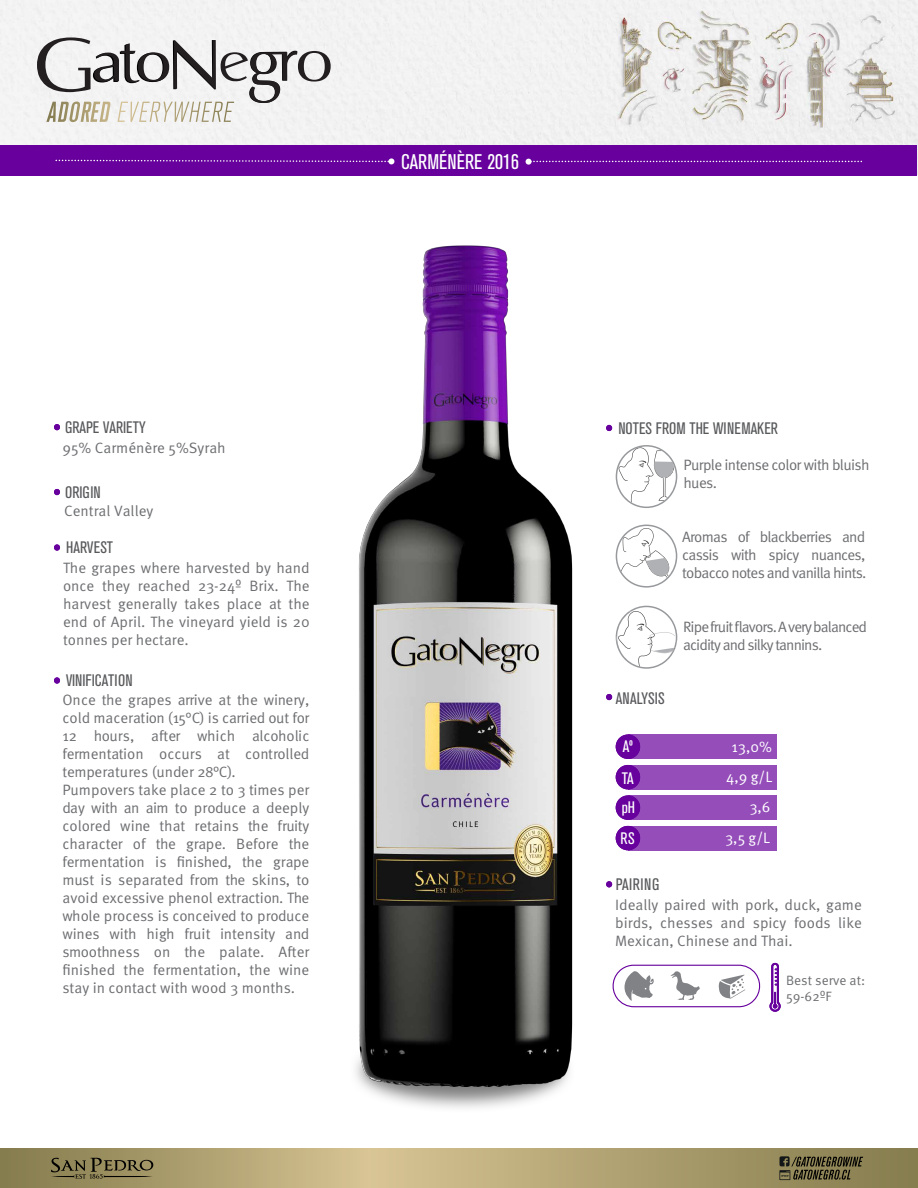
<style>
.page{position:relative;width:918px;height:1188px;background:#fff}
.page>*{position:absolute;margin:0;border:0;box-sizing:border-box;transform-origin:0 0}
.t1{font:condensed 21px "Akzidenz Grotesk BE";color:#fff}
.t2{font:condensed 16.5px "Akzidenz Grotesk BE";color:#58595b}
.t3{font:condensed 16.5px "Akzidenz Grotesk BE";letter-spacing:.02em;color:#58595b}
.t4{font:condensed 16.5px/31.5px "Akzidenz Grotesk BE";color:#fff}
.t5{font:condensed 16.5px "Akzidenz Grotesk BE";letter-spacing:.03em;color:#58595b}
.t6{font:15px/18px "Meta Pro";color:#6d6e71;text-align:justify}
.t7{font:15px/18px "Meta Pro";letter-spacing:-.06em;color:#6d6e71}
.t8{font:15px/18px "Meta Pro";letter-spacing:-.04em;color:#6d6e71}
.t9{font:15px/30.5px "Meta Pro";color:#fff;text-align:right}
.t10{font:13.5px/16.2px "Meta Pro";color:#6d6e71}
</style>
<div class="page">
<img style="left:0;top:0;width:918px;height:175px">
<svg style="left:0;top:1148px;width:918px;height:40px"></svg>
<svg style="left:51px;top:1158px;width:102px;height:21px"></svg>
<svg style="left:779px;top:1156px;width:84px;height:24px"></svg>
<svg style="left:54px;top:489px;width:6px;height:6px"></svg>
<svg style="left:365px;top:1088px;width:194px;height:20px"></svg>
<div style="left:54px;top:544px;width:6px;height:7px;background:#67009c;border-radius:3px"></div>
<div style="left:54px;top:677px;width:6px;height:7px;background:#67009c;border-radius:3px"></div>
<svg style="left:606px;top:425px;width:6px;height:6px"></svg>
<svg style="left:606px;top:694px;width:6px;height:6px"></svg>
<svg style="left:606px;top:881px;width:6px;height:6px"></svg>
<svg style="left:616px;top:445px;width:61px;height:63px"></svg>
<svg style="left:616px;top:525px;width:61px;height:63px"></svg>
<div style="left:616px;top:734px;width:24px;height:25px;background:#67009c;border-radius:12px"></div>
<div style="left:628px;top:734px;width:149px;height:25px;background:#944db9"></div>
<div style="left:616px;top:765px;width:24px;height:24px;background:#67009c;border-radius:12px"></div>
<div style="left:631px;top:765px;width:146px;height:24px;background:#944db9"></div>
<div style="left:616px;top:795px;width:24px;height:25px;background:#67009c;border-radius:12px"></div>
<div style="left:628px;top:795px;width:149px;height:25px;background:#944db9"></div>
<div style="left:616px;top:826px;width:24px;height:24px;background:#67009c;border-radius:12px"></div>
<div style="left:631px;top:826px;width:146px;height:24px;background:#944db9"></div>
<svg style="left:616px;top:606px;width:61px;height:63px"></svg>
<svg style="left:54px;top:424px;width:6px;height:6px"></svg>
<svg style="left:37px;top:37px;width:294px;height:85px"></svg>
<img style="left:355px;top:245px;width:218px;height:843px">
<div style="left:1px;top:146px;width:916px;height:30px;background:#67009c"></div>
<svg style="left:55px;top:158px;width:339px;height:6px"></svg>
<svg style="left:526px;top:159px;width:335px;height:6px"></svg>
<svg style="left:612px;top:963px;width:169px;height:49px"></svg>
<h1 class="t1" style="left:401px;top:150px;width:119px">CARMÉNÈRE 2016</h1>
<p class="t2" style="left:65px;top:418px;width:82px">GRAPE VARIETY</p>
<p class="t6" style="left:62px;top:439px;width:165px">95% Carménère 5%Syrah</p>
<p class="t2" style="left:65px;top:484px;width:37px">ORIGIN</p>
<p class="t6" style="left:64px;top:502px;width:91px">Central Valley</p>
<p class="t2" style="left:66px;top:538px;width:49px">HARVEST</p>
<p class="t6" style="left:63px;top:559px;width:248px">The grapes where harvested by hand once they reached 23-24º Brix. The harvest generally takes place at the end of April. The vineyard yield is 20 tonnes per hectare.</p>
<p class="t2" style="left:66px;top:671px;width:68px">VINIFICATION</p>
<p class="t6" style="left:62px;top:692px;width:249px;text-align:left">Once the grapes arrive at the winery, cold maceration (15°C) is carried out for 12 hours, after which alcoholic fermentation occurs at controlled temperatures (under 28°C).<br>Pumpovers take place 2 to 3 times per day with an aim to produce a deeply colored wine that retains the fruity character of the grape. Before the fermentation is finished, the grape must is separated from the skins, to avoid excessive phenol extraction. The whole process is conceived to produce wines with high fruit intensity and smoothness on the palate. After finished the fermentation, the wine stay in contact with wood 3 months.</p>
<p class="t2" style="left:618px;top:419px;width:161px">NOTES FROM THE WINEMAKER</p>
<p class="t8" style="left:683px;top:457px;width:188px">Purple intense color with bluish hues.</p>
<p class="t6" style="left:682px;top:529px;width:186px">Aromas of blackberries and cassis with spicy nuances, tobacco notes and vanilla hints.</p>
<p class="t3" style="left:616px;top:689px;width:51px">ANALYSIS</p>
<p class="t4" style="left:622px;top:731px;width:14px">Aº<br>TA</p>
<p class="t4" style="left:621px;top:792px;width:16px">pH<br>RS</p>
<p class="t5" style="left:616px;top:875px;width:45px">PAIRING</p>
<p class="t7" style="left:683px;top:618px;width:186px">Ripe fruit flavors. A very balanced acidity and silky tannins.</p>
<p class="t9" style="left:725px;top:732px;width:48px">13,0%<br>4,9 g/L<br>3,6<br>3,5 g/L</p>
<p class="t6" style="left:615px;top:896px;width:248px">Ideally paired with pork, duck, game birds, chesses and spicy foods like Mexican, Chinese and Thai.</p>
<p class="t10" style="left:786px;top:973px;width:81px">Best serve at:<br>59-62ºF</p>
</div>
